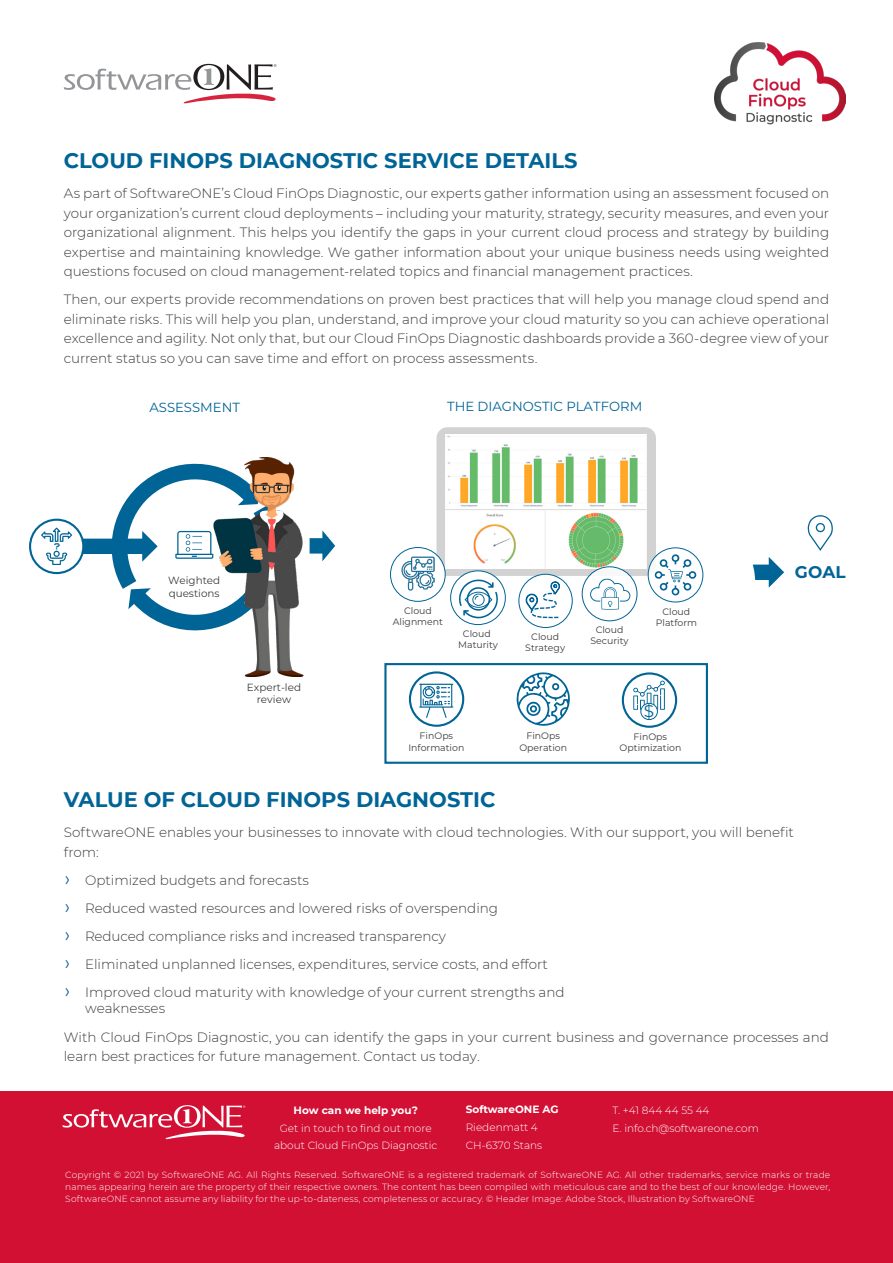
<style>
.page{position:relative;width:893px;height:1263px;background:#fff}
.page>*{position:absolute;margin:0;border:0;box-sizing:border-box;transform-origin:0 0}
.Subtitle_-_Blue__14{font:700 21px "Montserrat";color:#006496}
.t1{font:700 16.95px "Montserrat";color:#006496}
.t2{font:16.95px "Montserrat";color:#006496}
.Arrows_-_blue__9_11{font:300 13.5px/19.5px "Montserrat";color:#3d3d3b}
.t3{font:13.2px "Montserrat";color:#006496}
.t4{font:300 10.5px/17.7px "Montserrat";color:#fff;text-align:center}
.t5{font:700 10.5px "Montserrat";color:#fff}
.t6{font:10.35px/12.5px "Montserrat";color:#3c3c3c;text-align:center}
.t7{font:9.3px/11.2px "Montserrat";color:#3c3c3c;text-align:center}
.t8{font:300 9px/12px "Montserrat";letter-spacing:.015em;color:#fff;text-align:justify}
.s1{font-family:"Calibri";font-size:19.5px;color:#156699}
.s2{font-weight:700}
</style>
<div class="page">
<div style="left:0;top:1091px;width:893px;height:172px;background:#d21034"></div>
<svg style="left:64px;top:64px;width:212px;height:39px"></svg>
<svg style="left:758px;top:557px;width:26px;height:31px"></svg>
<svg style="left:335px;top:434px;width:423px;height:194px"></svg>
<svg style="left:313px;top:530px;width:22px;height:31px"></svg>
<div style="left:29px;top:519px;width:55px;height:55px;border:2px solid #006496;border-radius:50%"></div>
<svg style="left:41px;top:528px;width:31px;height:37px"></svg>
<svg style="left:808px;top:515px;width:25px;height:36px"></svg>
<svg style="left:82px;top:463px;width:122px;height:168px"></svg>
<img style="left:204px;top:457px;width:109px;height:219px">
<div style="left:436px;top:427px;width:220px;height:149px;background:#d2d2d2;border-radius:11px"></div>
<img style="left:446px;top:434px;width:201px;height:135px">
<div style="left:582px;top:567px;width:55px;height:54px;background:#fff;border-radius:50%"></div>
<div style="left:582px;top:566px;width:55px;height:55px;border:1px solid #006496;border-radius:50%"></div>
<svg style="left:590px;top:578px;width:40px;height:32px"></svg>
<div style="left:648px;top:548px;width:55px;height:54px;background:#fff;border-radius:50%;opacity:.85"></div>
<div style="left:648px;top:547px;width:55px;height:55px;border:1px solid #006496;border-radius:50%"></div>
<svg style="left:655px;top:554px;width:41px;height:41px"></svg>
<div style="left:451px;top:571px;width:54px;height:53px;background:#fff;border-radius:50%"></div>
<div style="left:450px;top:570px;width:56px;height:55px;border:1px solid #006496;border-radius:50%"></div>
<div style="left:390px;top:547px;width:55px;height:54px;background:#fff;border-radius:50%"></div>
<div style="left:390px;top:547px;width:56px;height:55px;border:1px solid #006496;border-radius:50%"></div>
<img style="left:401px;top:557px;width:33px;height:33px">
<div style="left:519px;top:574px;width:53px;height:53px;background:#fff;border-radius:50%"></div>
<div style="left:518px;top:574px;width:55px;height:54px;border:1px solid #006496;border-radius:50%"></div>
<svg style="left:525px;top:581px;width:35px;height:38px"></svg>
<div style="left:384px;top:663px;width:324px;height:101px;border:2px solid #006496"></div>
<svg style="left:623px;top:673px;width:53px;height:54px"></svg>
<div style="left:622px;top:672px;width:55px;height:56px;border:2px solid #006496;border-radius:50%"></div>
<div style="left:635px;top:685px;width:29px;height:29px;background:#fff;border-radius:50%"></div>
<svg style="left:410px;top:672px;width:53px;height:54px"></svg>
<div style="left:409px;top:671px;width:55px;height:56px;border:2px solid #006496;border-radius:50%"></div>
<svg style="left:419px;top:684px;width:34px;height:34px"></svg>
<svg style="left:517px;top:672px;width:53px;height:54px"></svg>
<svg style="left:633px;top:681px;width:32px;height:29px"></svg>
<div style="left:641px;top:703px;width:16px;height:16px;background:#fff;border-radius:50%"></div>
<div style="left:640px;top:703px;width:18px;height:17px;border:1px solid #006496;border-radius:50%"></div>
<svg style="left:459px;top:579px;width:39px;height:39px"></svg>
<svg style="left:62px;top:1105px;width:183px;height:34px"></svg>
<img style="left:714px;top:43px;width:132px;height:81px">
<p class="Subtitle_-_Blue__14" style="left:64px;top:145px;width:515px">CLOUD FINOPS DIAGNOSTIC SERVICE DETAILS</p>
<p class="Arrows_-_blue__9_11" style="left:64px;top:183px;width:767px;text-align:justify">As part of SoftwareONE’s Cloud FinOps Diagnostic, our experts gather information using an assessment focused on your organization’s current cloud deployments – including your maturity, strategy, security measures, and even your organizational alignment. This helps you identify the gaps in your current cloud process and strategy by building expertise and maintaining knowledge. We gather information about your unique business needs using weighted questions focused on cloud management-related topics and financial management practices.</p>
<p class="Arrows_-_blue__9_11" style="left:64px;top:289px;width:767px;text-align:justify">Then, our experts provide recommendations on proven best practices that will help you manage cloud spend and eliminate risks. This will help you plan, understand, and improve your cloud maturity so you can achieve operational excellence and agility. Not only that, but our Cloud FinOps Diagnostic dashboards provide a 360-degree view of your current status so you can save time and effort on process assessments.</p>
<p class="t3" style="left:149px;top:398px;width:92px">ASSESSMENT</p>
<p class="t3" style="left:447px;top:397px;width:197px">THE DIAGNOSTIC PLATFORM</p>
<p class="t6" style="left:168px;top:574px;width:54px;text-align:left">Weighted questions</p>
<p class="t6" style="left:247px;top:680px;width:56px">Expert-led review</p>
<p class="t7" style="left:393px;top:604px;width:52px">Cloud<br>Alignment</p>
<p class="t7" style="left:458px;top:627px;width:41px">Cloud<br>Maturity</p>
<p class="t7" style="left:525px;top:631px;width:41px">Cloud<br>Strategy</p>
<p class="t7" style="left:590px;top:623px;width:40px">Cloud<br>Security</p>
<p class="t7" style="left:656px;top:605px;width:43px">Cloud<br>Platform</p>
<p class="t2" style="left:644px;top:700px;width:12px">$</p>
<p class="t7" style="left:408px;top:730px;width:57px">FinOps<br>Information</p>
<p class="t7" style="left:519px;top:730px;width:49px">FinOps<br>Operation</p>
<p class="t7" style="left:620px;top:730px;width:63px">FinOps<br>Optimization</p>
<p class="t1" style="left:795px;top:560px;width:52px">GOAL</p>
<p class="Subtitle_-_Blue__14" style="left:64px;top:784px;width:433px">VALUE OF CLOUD FINOPS DIAGNOSTIC</p>
<p class="Arrows_-_blue__9_11" style="left:64px;top:822px;width:732px">SoftwareONE enables your businesses to innovate with cloud technologies. With our support, you will benefit from:</p>
<p class="Arrows_-_blue__9_11" style="left:64px;top:866px;width:502px;line-height:28px"><span class="s1">›</span> Optimized budgets and forecasts<br><span class="s1">›</span> Reduced wasted resources and lowered risks of overspending<br><span class="s1">›</span> Reduced compliance risks and increased transparency<br><span class="s1">›</span> Eliminated unplanned licenses, expenditures, service costs, and effort<br><span class="s1">›</span> Improved cloud maturity with knowledge of your current strengths and</p>
<p class="Arrows_-_blue__9_11" style="left:85px;top:998px;width:82px">weaknesses</p>
<p class="Arrows_-_blue__9_11" style="left:64px;top:1027px;width:767px">With Cloud FinOps Diagnostic, you can identify the gaps in your current business and governance processes and learn best practices for future management. Contact us today.</p>
<p class="t5" style="left:466px;top:1102px;width:94px">SoftwareONE AG</p>
<p class="t4" style="left:466px;top:1118px;width:74px">Riedenmatt 4</p>
<p class="t4" style="left:466px;top:1136px;width:78px">CH-6370 Stans</p>
<p class="t4" style="left:274px;top:1101px;width:165px"><span class="s2">How can we help you?<br></span>Get in touch to find out more about Cloud FinOps Diagnostic</p>
<p class="t4" style="left:612px;top:1101px;width:99px">T. +41 844 44 55 44</p>
<p class="t4" style="left:612px;top:1119px;width:148px">E. info.ch@softwareone.com</p>
<p class="t8" style="left:65px;top:1168px;width:766px">Copyright © 2021 by SoftwareONE AG. All Rights Reserved. SoftwareONE is a registered trademark of SoftwareONE AG. All other trademarks, service marks or trade names appearing herein are the property of their respective owners. The content has been compiled with meticulous care and to the best of our knowledge. However, SoftwareONE cannot assume any liability for the up-to-dateness, completeness or accuracy. © Header Image: Adobe Stock, Illustration by SoftwareONE</p>
</div>
